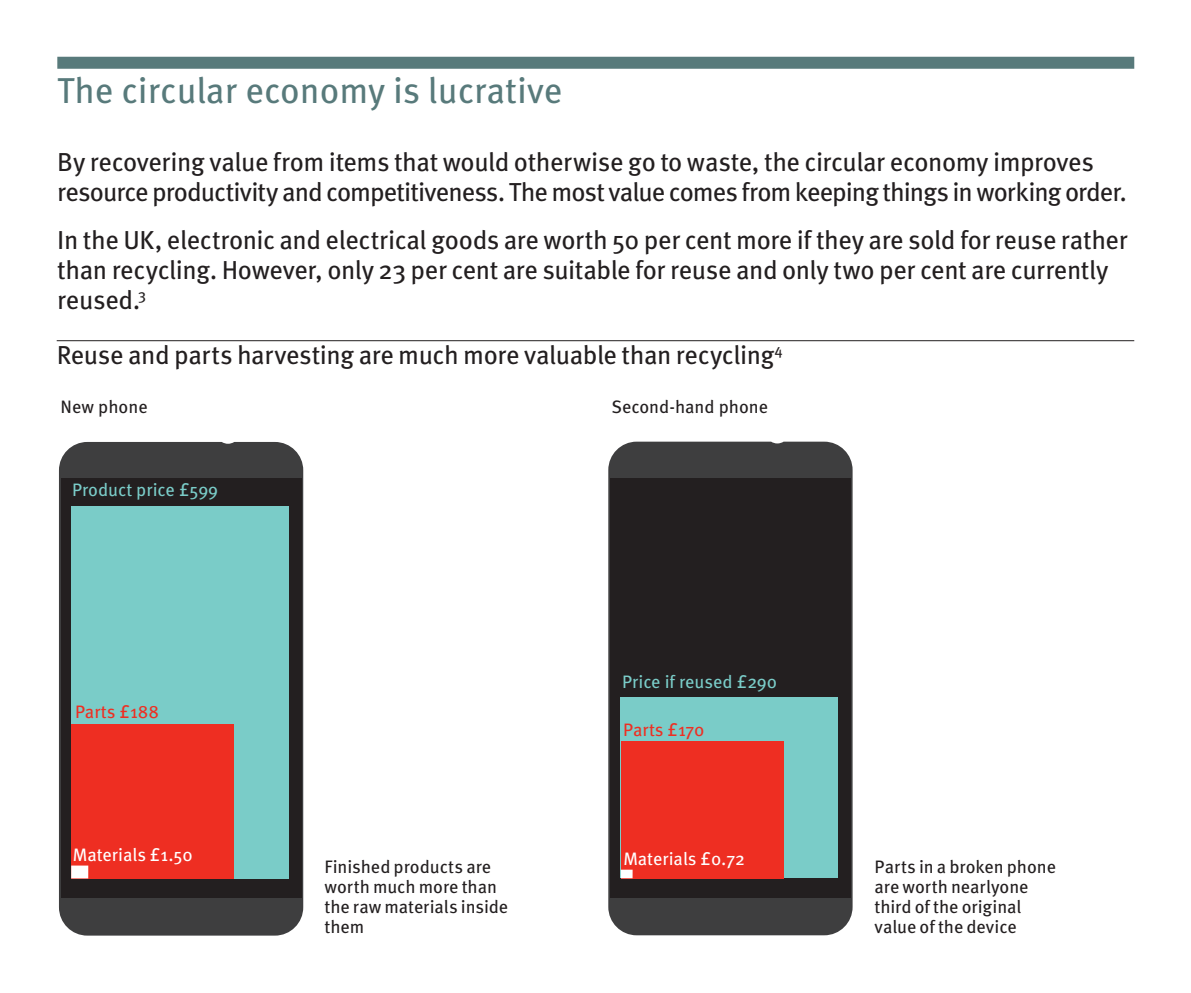
<style>
.page{position:relative;width:1191px;height:993px;background:#fff}
.page>*{position:absolute;margin:0;border:0;box-sizing:border-box;transform-origin:0 0}
.page_heads{font:36px "Meta OT";color:#587a7b}
._13pt_text_style{font:26px/30px "Meta OT";letter-spacing:-.02em;color:#231f20}
._13pt_graph_titles_w{font:26px "Meta OT";letter-spacing:-.02em;color:#231f20}
.graph_titles{font:18px/20px "Meta OT";letter-spacing:-.005em;color:#231f20}
.t1{font:18px "Meta OT";color:#7accc8}
.t2{font:18px "Meta OT";color:#fff}
.t3{font:18px "Meta OT";color:#ee2e22}
</style>
<div class="page">
<div style="left:57px;top:57px;width:1077px;height:12px;background:#587a7b"></div>
<div style="left:59px;top:442px;width:244px;height:493px;background:#3e3e3f"></div>
<div style="left:61px;top:478px;width:240px;height:419px;background:#231f20"></div>
<div style="left:71px;top:505px;width:217px;height:373px;background:#7accc8"></div>
<div style="left:71px;top:724px;width:163px;height:154px;background:#ee2e22"></div>
<div style="left:71px;top:865px;width:17px;height:13px;background:#fff"></div>
<svg style="left:608px;top:441px;width:244px;height:493px;background:#4a4a4b"></svg>
<div style="left:610px;top:478px;width:240px;height:419px;background:#231f20"></div>
<div style="left:621px;top:697px;width:217px;height:180px;background:#7accc8"></div>
<div style="left:621px;top:741px;width:162px;height:136px;background:#ee2e22"></div>
<div style="left:621px;top:869px;width:11px;height:8px;background:#fff"></div>
<hr style="left:57px;top:340px;width:1077px;height:1px;background:#231f20">
<p class="page_heads" style="left:57px;top:68px;width:506px">The circular economy is lucrative</p>
<p class="_13pt_text_style" style="left:57px;top:147px;width:1071px">By recovering value from items that would otherwise go to waste, the circular economy improves resource productivity and competitiveness. The most value comes from keeping things in working order.</p>
<p class="_13pt_text_style" style="left:57px;top:225px;width:1072px">In the UK, electronic and electrical goods are worth 50 per cent more if they are sold for reuse rather than recycling. However, only 23 per cent are suitable for reuse and only two per cent are currently reused.<sup>3</sup></p>
<p class="_13pt_graph_titles_w" style="left:57px;top:338px;width:727px">Reuse and parts harvesting are much more valuable than recycling<sup>4</sup></p>
<p class="graph_titles" style="left:61px;top:397px;width:88px">New phone</p>
<p class="t1" style="left:72px;top:478px;width:148px">Product price £599</p>
<p class="t3" style="left:75px;top:700px;width:85px">Parts £188</p>
<p class="t2" style="left:73px;top:842px;width:121px">Materials £1.50</p>
<p class="graph_titles" style="left:611px;top:397px;width:158px">Second-hand phone</p>
<p class="t1" style="left:622px;top:670px;width:157px">Price if reused £290</p>
<p class="t3" style="left:623px;top:717px;width:83px">Parts £170</p>
<p class="t2" style="left:623px;top:847px;width:123px">Materials £0.72</p>
<p class="graph_titles" style="left:324px;top:856px;width:185px">Finished products are worth much more than the raw materials inside them</p>
<p class="graph_titles" style="left:874px;top:856px;width:183px">Parts in a broken phone are worth nearly one third of the original value of the device</p>
</div>
